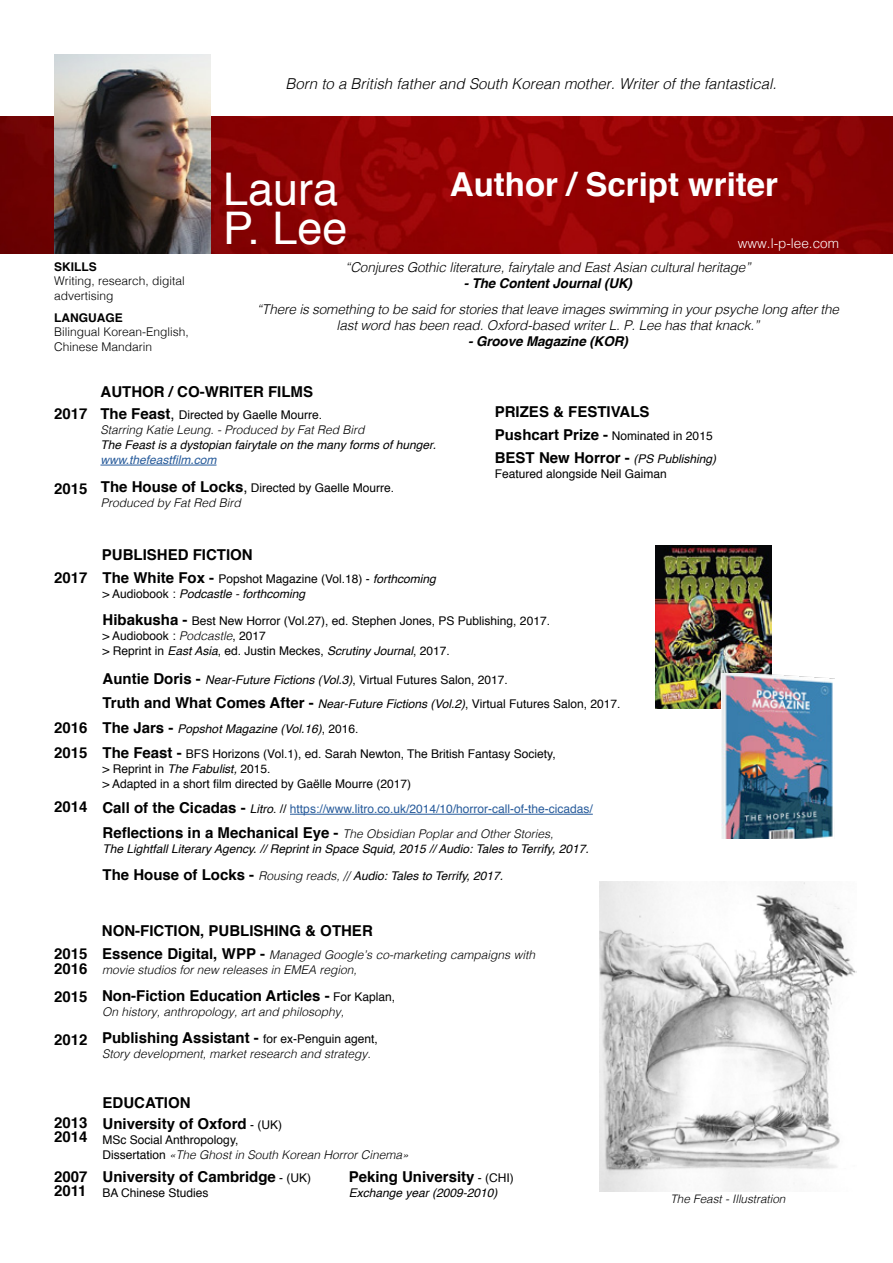
<style>
.page{position:relative;width:893px;height:1263px;background:#fff}
.page>*{position:absolute;margin:0;border:0;box-sizing:border-box;transform-origin:0 0}
.t1{font:45px/39px "Helvetica";color:#fff}
.t2{font:700 33px "Helvetica";color:#fff}
.t3{font:700 15px/13.5px "Helvetica";color:#000}
.t4{font:italic 300 15px "Helvetica";color:#000}
.t5{font:italic 300 13.5px/16.2px "Helvetica";letter-spacing:-.01em;color:#000;text-align:center}
.t6{font:italic 700 13.5px "Helvetica";letter-spacing:-.01em;color:#000}
.t7{font:300 13.5px "Helvetica";color:#fff}
.t8{font:12px/15px "Helvetica";color:#000}
.t9{font:italic 300 12px/15px "Helvetica";color:#000}
.t10{font:italic 12px "Helvetica";color:#000}
.t11{font:12px/24.8px "Helvetica";color:#275b9b}
.t12{font:300 12px/14.4px "Helvetica";color:#000}
.t13{font:italic 12px "Helvetica";color:#275b9b}
.t14{font:700 12px "Helvetica";color:#000}
.t15{font:italic 300 11.7px "Helvetica";color:#000}
.s1{font-weight:700;font-style:normal;font-size:15px}
.s2{font-weight:400;font-style:normal;font-size:15px}
.s3{font-weight:400;font-style:normal}
.s4{font-weight:700;font-size:15px}
.s5{font-size:15px}
.s6{font-weight:300;font-style:italic}
.s7{font-weight:400;font-style:italic;font-size:12px}
.s8{font-style:italic}
.s9{font-weight:700;font-size:15px;color:#000}
.s10{font-style:italic;color:#000}
.s11{color:#000}
.s12{font-weight:300;font-style:italic;color:#000}
.s13{font-weight:300}
.s14{font-weight:400;font-size:12px}
</style>
<div class="page">
<img style="left:0;top:117px;width:893px;height:136px">
<img style="left:54px;top:54px;width:156px;height:199px">
<img style="left:656px;top:545px;width:115px;height:164px">
<img style="left:722px;top:674px;width:112px;height:165px">
<img style="left:600px;top:881px;width:256px;height:311px">
<hr style="left:100px;top:465px;width:116px;height:1px;background:#275b9b">
<hr style="left:290px;top:814px;width:303px;height:1px;background:#275b9b">
<p class="t4" style="left:286px;top:71px;width:493px">Born to a British father and South Korean mother. Writer of the fantastical.</p>
<p class="t14" style="left:54px;top:257px;width:44px">SKILLS</p>
<p class="t12" style="left:54px;top:273px;width:132px">Writing, research, digital advertising</p>
<p class="t14" style="left:54px;top:308px;width:70px">LANGUAGE</p>
<p class="t12" style="left:54px;top:324px;width:136px">Bilingual Korean-English,<br>Chinese Mandarin</p>
<h1 class="t1" style="left:223px;top:171px;width:126px">Laura<br>P. Lee</h1>
<h2 class="t2" style="left:450px;top:158px;width:330px">Author / Script writer</h2>
<p class="t7" style="left:738px;top:232px;width:103px">www.l-p-lee.com</p>
<p class="t5" style="left:345px;top:258px;width:407px">“Conjures Gothic literature, fairytale and East Asian cultural heritage”</p>
<p class="t6" style="left:464px;top:272px;width:170px">- The Content Journal (UK)</p>
<p class="t5" style="left:257px;top:300px;width:584px">“There is something to be said for stories that leave images swimming in your psyche long after the last word has been read. Oxford-based writer L. P. Lee has that knack.”</p>
<p class="t6" style="left:468px;top:330px;width:161px">- Groove Magazine (KOR)</p>
<p class="t3" style="left:54px;top:407px;width:35px">2017</p>
<p class="t3" style="left:101px;top:385px;width:214px">AUTHOR / CO-WRITER FILMS</p>
<p class="t9" style="left:100px;top:407px;width:266px"><span class="s1">The Feast</span><span class="s2">,</span> <span class="s3">Directed by Gaelle Mourre.<br></span>Starring Katie Leung. - Produced by Fat Red Bird</p>
<p class="t10" style="left:100px;top:435px;width:337px">The Feast is a dystopian fairytale on the many forms of hunger.</p>
<p class="t13" style="left:100px;top:450px;width:118px">www.thefeastfilm.com</p>
<p class="t8" style="left:101px;top:480px;width:295px;text-indent:-47px"><span class="s4">2015 The House of Locks</span><span class="s5">,</span> Directed by Gaelle Mourre.<br><span class="s6">Produced by Fat Red Bird</span></p>
<p class="t3" style="left:102px;top:548px;width:152px">PUBLISHED FICTION</p>
<p class="t3" style="left:495px;top:405px;width:156px">PRIZES &amp; FESTIVALS</p>
<p class="t3" style="left:495px;top:451px;width:223px">BEST New Horror - <span class="s7">(PS Publishing)</span></p>
<p class="t8" style="left:495px;top:466px;width:174px">Featured alongside Neil Gaiman</p>
<p class="t8" style="left:495px;top:428px;width:219px"><span class="s4">Pushcart Prize -</span> Nominated in 2015</p>
<p class="t3" style="left:54px;top:571px;width:35px">2017</p>
<p class="t3" style="left:54px;top:715px;width:35px;line-height:25.5px">2016<br>2015</p>
<p class="t3" style="left:54px;top:800px;width:35px">2014</p>
<p class="t8" style="left:103px;top:571px;width:335px"><span class="s4">The White Fox -</span> Popshot Magazine (Vol.18) - <span class="s8">forthcoming </span>&gt; Audiobook : <span class="s8">Podcastle - forthcoming</span></p>
<p class="t8" style="left:103px;top:614px;width:449px"><span class="s4">Hibakusha -</span> Best New Horror (Vol.27), ed. Stephen Jones, PS Publishing, 2017. &gt; Audiobook : <span class="s6">Podcastle</span>, 2017<br>&gt; Reprint in <span class="s8">East Asia</span>, ed. Justin Meckes, <span class="s8">Scrutiny Journal</span>, 2017.</p>
<p class="t8" style="left:103px;top:667px;width:519px;line-height:24.8px"><span class="s4">Auntie Doris -</span> <span class="s8">Near-Future Fictions (Vol.3)</span>, Virtual Futures Salon, 2017.<br><span class="s4">Truth and What Comes After -</span> <span class="s8">Near-Future Fictions (Vol.2)</span>, Virtual Futures Salon, 2017.<br><span class="s4">The Jars -</span> <span class="s8">Popshot Magazine (Vol.16)</span>, 2016.<br><span class="s4">The Feast -</span> BFS Horizons (Vol.1), ed. Sarah Newton, The British Fantasy Society,</p>
<p class="t8" style="left:103px;top:762px;width:310px">&gt; Reprint in <span class="s8">The Fabulist,</span> 2015.<br>&gt; Adapted in a short film directed by Gaëlle Mourre (2017)</p>
<p class="t11" style="left:102px;top:797px;width:492px"><span class="s9">Call of the Cicadas -</span> <span class="s10">Litro</span><span class="s11">. //</span> https://www.litro.co.uk/2014/10/horror-call-of-the-cicadas/<br><span class="s9">Reflections in a Mechanical Eye -</span> <span class="s12">The Obsidian Poplar and Other Stories,</span></p>
<p class="t10" style="left:103px;top:839px;width:488px">The Lightfall Literary Agency. // Reprint in Space Squid, 2015 // Audio: Tales to Terrify, 2017.</p>
<p class="t10" style="left:103px;top:866px;width:402px"><span class="s1">The House of Locks -</span> <span class="s13">Rousing reads, //</span> Audio: Tales to Terrify, 2017.</p>
<p class="t3" style="left:54px;top:946px;width:35px;line-height:15px">2015<br>2016</p>
<p class="t3" style="left:54px;top:991px;width:35px">2015</p>
<p class="t3" style="left:54px;top:1033px;width:35px">2012</p>
<p class="t3" style="left:102px;top:924px;width:272px">NON-FICTION, PUBLISHING &amp; OTHER</p>
<p class="t9" style="left:102px;top:947px;width:434px;line-height:14.4px"><span class="s1">Essence Digital, WPP -</span> Managed Google’s co-marketing campaigns with movie studios for new releases in EMEA region,</p>
<p class="t3" style="left:102px;top:989px;width:295px">Non-Fiction Education Articles - <span class="s14">For Kaplan,</span></p>
<p class="t9" style="left:102px;top:1003px;width:244px">On history, anthropology, art and philosophy,</p>
<p class="t3" style="left:102px;top:1031px;width:277px">Publishing Assistant - <span class="s14">for ex-Penguin agent,</span></p>
<p class="t9" style="left:102px;top:1046px;width:270px">Story development, market research and strategy.</p>
<p class="t3" style="left:103px;top:1093px;width:181px;line-height:20.2px">EDUCATION<br>University of Oxford <span class="s14">- (UK)</span></p>
<p class="t9" style="left:103px;top:1131px;width:308px"><span class="s3">MSc Social Anthropology,<br>Dissertation</span> «The Ghost in South Korean Horror Cinema»</p>
<p class="t3" style="left:103px;top:1170px;width:210px">University of Cambridge <span class="s14">- (UK)</span></p>
<p class="t8" style="left:103px;top:1185px;width:108px">BA Chinese Studies</p>
<p class="t3" style="left:54px;top:1116px;width:35px">2013<br>2014</p>
<p class="t3" style="left:54px;top:1170px;width:35px">2007<br>2011</p>
<p class="t3" style="left:349px;top:1170px;width:167px">Peking University <span class="s14">- (CHI)</span></p>
<p class="t10" style="left:349px;top:1183px;width:150px">Exchange year (2009-2010)</p>
<p class="t15" style="left:670px;top:1189px;width:117px">The Feast - Illustration</p>
</div>
